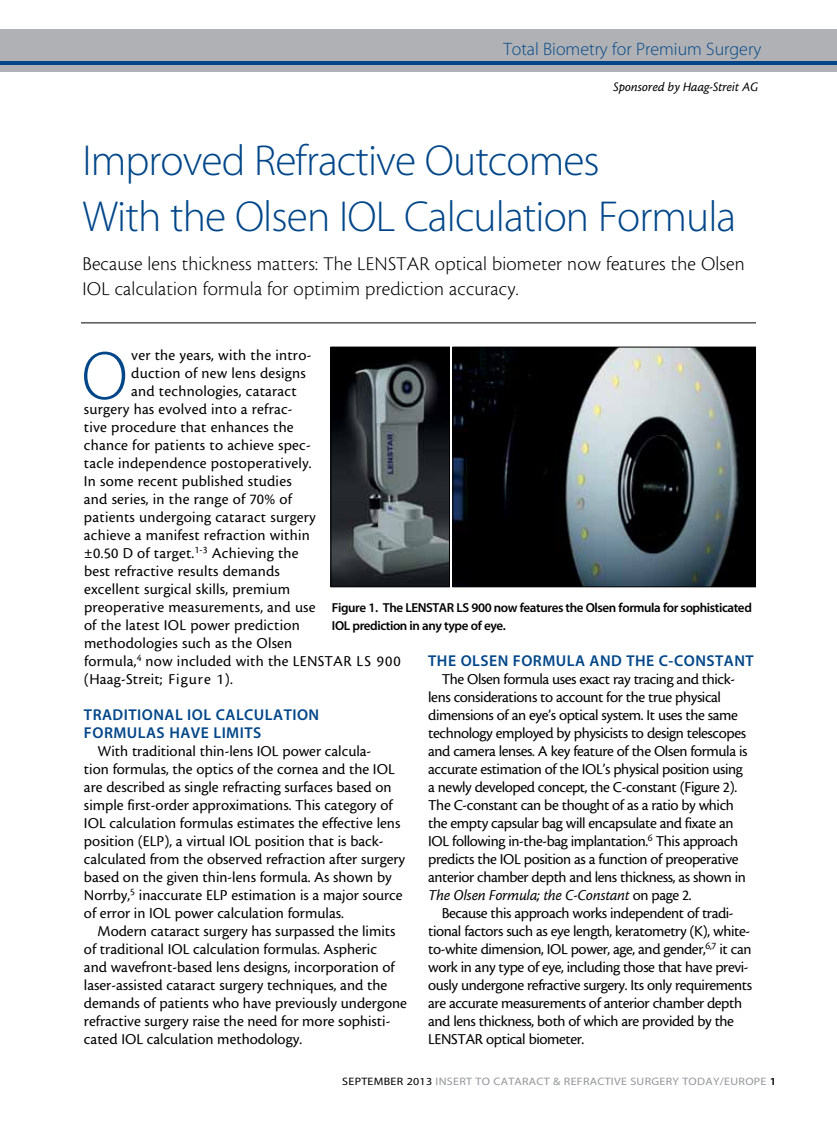
<style>
.page{position:relative;width:837px;height:1134px;background:#fff}
.page>*{position:absolute;margin:0;border:0;box-sizing:border-box;transform-origin:0 0}
.t1{font:69.15px "Myriad MM 215 600";color:#004689}
.t2{font:43.5px/55.5px "Myriad MM 215 600";letter-spacing:-.02em;color:#004689}
.t3{font:20.25px/25.5px "Cronos MM 250 13";letter-spacing:.01em;color:#000}
.t4{font:18px "Myriad MM 215 600";color:#004689}
.t5{font:15.75px/18px "Cronos MM 408 10";color:#000}
.t6{font:15.75px/18px "Cronos MM 408 10";letter-spacing:-.025em;color:#000}
.t7{font:15.75px/18px "Myriad MM 565 600";letter-spacing:.03em;color:#004689}
.t8{font:15.75px "Cronos MM It 408 10";letter-spacing:-.01em;color:#000}
.t9{font:13.5px "Cronos MM It 408 9";letter-spacing:-.01em;color:#000}
.t10{font:13.05px/18px "Myriad MM 565 600";letter-spacing:-.03em;color:#000}
.t11{font:10.8px "Myriad MM 400 600";letter-spacing:.025em;color:#939598;scale:1.11 1}
.s1{font-family:"Cronos MM 408 10"}
.s2{color:#000}
.s3{font-family:"Myriad MM 565 600";color:#000}
</style>
<div class="page">
<div style="left:0;top:29px;width:837px;height:42px;background:#b0b1b4"></div>
<hr style="left:0;top:61px;width:837px;height:3px;background:#004689">
<hr style="left:81px;top:322px;width:675px;height:1px;background:#000">
<img style="left:332px;top:349px;width:116px;height:236px">
<div style="left:330px;top:347px;width:120px;height:240px;border:1px solid #000"></div>
<img style="left:454px;top:349px;width:300px;height:236px">
<div style="left:452px;top:347px;width:304px;height:240px;border:1px solid #000"></div>
<p class="t4" style="left:503px;top:40px;width:259px">Total Biometry for Premium Surgery</p>
<p class="t9" style="left:613px;top:79px;width:146px">Sponsored by Haag-Streit AG</p>
<h2 class="t2" style="left:82px;top:135px;width:655px">Improved Refractive Outcomes<br>With the Olsen IOL Calculation Formula</h2>
<p class="t3" style="left:82px;top:251px;width:664px">Because lens thickness matters: The LENSTAR optical biometer now features the Olsen<br>IOL calculation formula for optimim prediction accuracy.</p>
<h1 class="t1" style="left:81px;top:342px;width:48px">O</h1>
<p class="t5" style="left:131px;top:346px;width:182px">ver the years, with the intro-</p>
<p class="t5" style="left:131px;top:364px;width:176px">duction of new lens designs</p>
<p class="t5" style="left:131px;top:382px;width:167px">and technologies, cataract</p>
<p class="t5" style="left:84px;top:400px;width:210px">surgery has evolved into a refrac-</p>
<p class="t5" style="left:84px;top:418px;width:211px">tive procedure that enhances the</p>
<p class="t5" style="left:84px;top:436px;width:228px">chance for patients to achieve spec-</p>
<p class="t5" style="left:84px;top:454px;width:229px">tacle independence postoperatively.</p>
<p class="t5" style="left:84px;top:472px;width:209px">In some recent published studies</p>
<p class="t5" style="left:84px;top:490px;width:209px">and series, in the range of 70% of</p>
<p class="t5" style="left:84px;top:508px;width:233px">patients undergoing cataract surgery</p>
<p class="t5" style="left:84px;top:526px;width:227px">achieve a manifest refraction within</p>
<p class="t5" style="left:84px;top:544px;width:216px">±0.50 D of target.<sup>1-3</sup> Achieving the</p>
<p class="t5" style="left:84px;top:562px;width:197px">best refractive results demands</p>
<p class="t5" style="left:84px;top:580px;width:208px">excellent surgical skills, premium</p>
<p class="t5" style="left:84px;top:598px;width:233px">preoperative measurements, and use</p>
<p class="t5" style="left:84px;top:616px;width:217px">of the latest IOL power prediction</p>
<p class="t5" style="left:84px;top:634px;width:210px">methodologies such as the Olsen</p>
<p class="t5" style="left:84px;top:652px;width:318px">formula,<sup>4</sup> now included with the LENSTAR LS 900</p>
<p class="t5" style="left:84px;top:670px;width:151px">(Haag-Streit; Figure 1).</p>
<p class="t7" style="left:84px;top:707px;width:237px">TRADITIONAL IOL CALCULATION<br>FORMULAS HAVE LIMITS</p>
<p class="t5" style="left:84px;top:742px;width:323px;text-indent:13px">With traditional thin-lens IOL power calcula-<br>tion formulas, the optics of the cornea and the IOL are described as single refracting surfaces based on simple first-order approximations. This category of IOL calculation formulas estimates the effective lens position (ELP), a virtual IOL position that is back&shy;calculated from the observed refraction after surgery based on the given thin-lens formula. As shown by Norrby,<sup>5</sup> inaccurate ELP estimation is a major source of error in IOL power calculation formulas.</p>
<p class="t5" style="left:84px;top:922px;width:325px;text-indent:13px">Modern cataract surgery has surpassed the limits of traditional IOL calculation formulas. Aspheric<br>and wavefront-based lens designs, incorporation of laser-assisted cataract surgery techniques, and the demands of patients who have previously undergone refractive surgery raise the need for more sophisti&shy;cated IOL calculation methodology.</p>
<p class="t10" style="left:332px;top:599px;width:421px">Figure 1. The LENSTAR LS 900 now features the Olsen formula for sophisticated<br>IOL prediction in any type of eye.</p>
<p class="t7" style="left:428px;top:653px;width:327px">THE OLSEN FORMULA AND THE C-CONSTANT</p>
<p class="t6" style="left:428px;top:670px;width:321px;text-indent:13px">The Olsen formula uses exact ray tracing and thick&shy;lens considerations to account for the true physical dimensions of an eye’s optical system. It uses the same technology employed by physicists to design telescopes and camera lenses. A key feature of the Olsen formula is accurate estimation of the IOL’s physical position using a newly developed concept, the C-constant (Figure 2).<br>The C-constant can be thought of as a ratio by which the empty capsular bag will encapsulate and fixate an IOL following in-the-bag implantation.<sup>6</sup> This approach predicts the IOL position as a function of preoperative anterior chamber depth and lens thickness, as shown in</p>
<p class="t8" style="left:428px;top:887px;width:265px">The Olsen Formula; the C-Constant <span class="s1">on page 2.</span></p>
<p class="t6" style="left:428px;top:904px;width:325px;text-indent:13px">Because this approach works independent of tradi&shy;tional factors such as eye length, keratometry (K), white&shy;to-white dimension, IOL power, age, and gender,<sup>6,7</sup> it can work in any type of eye, including those that have previ&shy;ously undergone refractive surgery. Its only requirements are accurate measurements of anterior chamber depth and lens thickness, both of which are provided by the LENSTAR optical biometer.</p>
<p class="t11" style="left:342px;top:1076px;width:393px"><span class="s2">SEPTEMBER 2013</span> INSERT TO CATARACT &amp; REFRACTIVE SURGERY TODAY/EUROPE <span class="s3">1</span></p>
</div>
